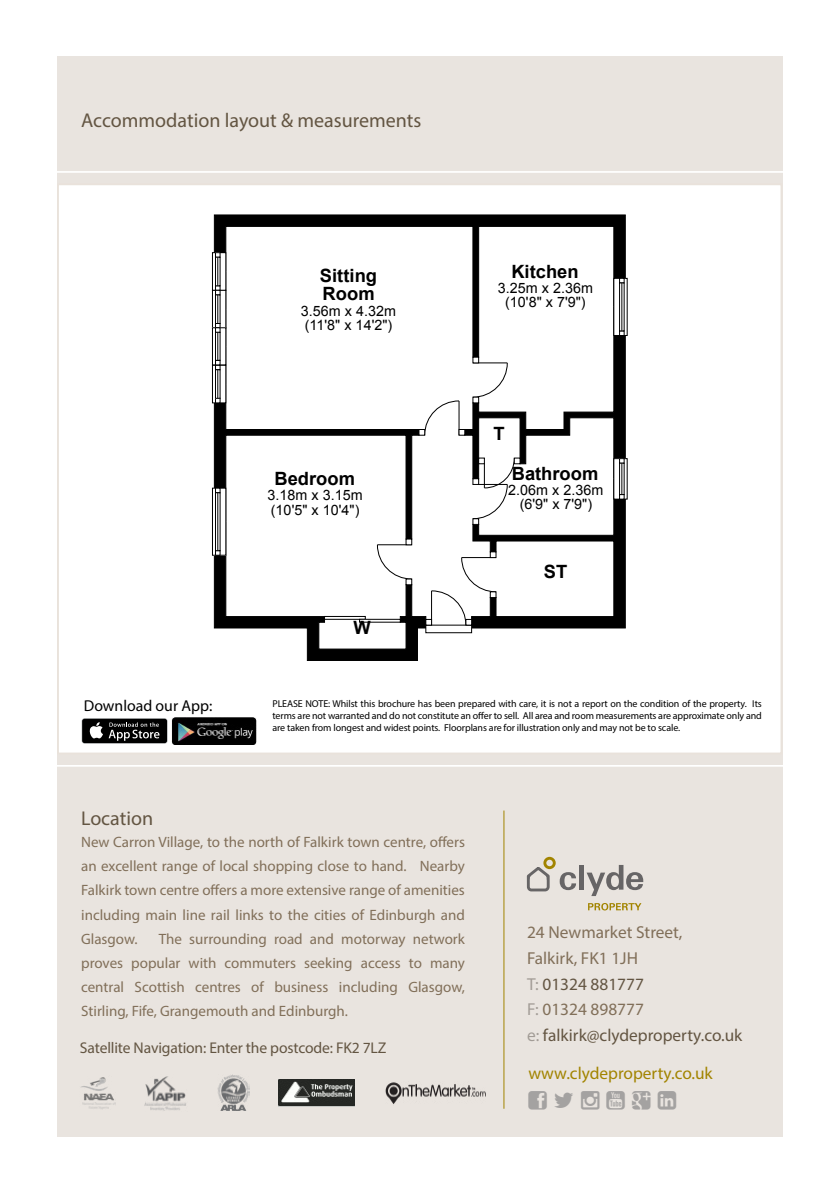
<style>
.page{position:relative;width:840px;height:1191px;background:#fff}
.page>*{position:absolute;margin:0;border:0;box-sizing:border-box;transform-origin:0 0}
.t1{font:20px "Myriad Pro";color:#635542}
.t2{font:700 18.2px/18.4px "Arial";color:#000}
.t3{font:17.4px/26px "Myriad Pro";color:#816f59}
.t4{font:17.4px "Myriad Pro";color:#a28400}
.t5{font:15.8px "Myriad Pro";color:#000}
.t6{font:15.6px "Myriad Pro";letter-spacing:-.01em;color:#635542}
.t7{font:15px/24px "Myriad Pro";color:#816f59;text-align:justify}
.t8{font:14.2px/14.2px "Arial";letter-spacing:.005em;color:#000}
.t9{font:10px/12px "Myriad Pro";letter-spacing:-.01em;color:#000;text-align:justify}
.s1{color:#a29c96}
.s2{color:#635542}
</style>
<div class="page">
<div style="left:57px;top:57px;width:725px;height:1079px;background:#e9e4df"></div>
<div style="left:57px;top:183px;width:724px;height:571px;background:#fff;border:2px solid #e9e2db"></div>
<hr style="left:503px;top:810px;width:1px;height:298px;background:#a28400">
<div style="left:543px;top:857px;width:12px;height:12px;border:3px solid #a28400;border-radius:50%"></div>
<svg style="left:559px;top:872px;width:16px;height:18px"></svg>
<hr style="left:579px;top:865px;width:4px;height:24px;background:#676566">
<svg style="left:586px;top:865px;width:57px;height:31px"></svg>
<svg style="left:588px;top:903px;width:53px;height:7px"></svg>
<svg style="left:526px;top:865px;width:24px;height:27px"></svg>
<hr style="left:0;top:171px;width:802px;height:2px;background:#fff">
<hr style="left:0;top:765px;width:839px;height:1px;background:#fff">
<div style="left:214px;top:215px;width:411px;height:11px;background:#000"></div>
<div style="left:212px;top:252px;width:14px;height:38px;border:1px solid #000"></div>
<div style="left:212px;top:290px;width:14px;height:38px;border:1px solid #000"></div>
<div style="left:212px;top:365px;width:14px;height:38px;border:1px solid #000"></div>
<div style="left:212px;top:328px;width:14px;height:37px;border:1px solid #000"></div>
<div style="left:212px;top:488px;width:14px;height:67px;border:1px solid #000"></div>
<svg style="left:214px;top:226px;width:411px;height:434px"></svg>
<div style="left:324px;top:616px;width:41px;height:3px;border:1px solid #000"></div>
<div style="left:359px;top:619px;width:41px;height:3px;border:1px solid #000"></div>
<div style="left:82px;top:718px;width:85px;height:25px;background:#97999a;border-radius:3px"></div>
<div style="left:82px;top:719px;width:85px;height:24px;background:#000;border-radius:2px"></div>
<svg style="left:89px;top:722px;width:14px;height:16px"></svg>
<svg style="left:109px;top:722px;width:50px;height:18px"></svg>
<img style="left:171px;top:717px;width:85px;height:27px">
<svg style="left:279px;top:1079px;width:76px;height:27px;background:#565855"></svg>
<img style="left:81px;top:1077px;width:34px;height:32px">
<img style="left:145px;top:1076px;width:41px;height:35px">
<img style="left:217px;top:1075px;width:32px;height:35px">
<img style="left:385px;top:1082px;width:101px;height:22px">
<h1 class="t1" style="left:81px;top:108px;width:341px">Accommodation layout &amp; measurements</h1>
<p class="t2" style="left:320px;top:267px;width:59px">Sitting<br>Room</p>
<p class="t8" style="left:301px;top:304px;width:97px">3.56m x 4.32m (11'8" x 14'2")</p>
<p class="t2" style="left:274px;top:470px;width:82px">Bedroom</p>
<p class="t8" style="left:267px;top:488px;width:97px">3.18m x 3.15m (10'5" x 10'4")</p>
<p class="t2" style="left:353px;top:619px;width:19px">W</p>
<p class="t2" style="left:511px;top:262px;width:69px">Kitchen</p>
<p class="t8" style="left:497px;top:281px;width:97px;text-align:center">3.25m x 2.36m (10'8" x 7'9")</p>
<p class="t2" style="left:493px;top:424px;width:13px">T</p>
<p class="t2" style="left:511px;top:465px;width:88px">Bathroom</p>
<p class="t8" style="left:507px;top:483px;width:97px;text-align:center">2.06m x 2.36m (6'9" x 7'9")</p>
<p class="t2" style="left:543px;top:563px;width:25px">ST</p>
<p class="t5" style="left:84px;top:696px;width:130px">Download our App:</p>
<h1 class="t1" style="left:81px;top:805px;width:74px">Location</h1>
<p class="t9" style="left:272px;top:697px;width:490px">PLEASE NOTE: Whilst this brochure has been prepared with care, it is not a report on the condition of the property. Its terms are not warranted and do not constitute an offer to sell. All area and room measurements are approximate only and are taken from longest and widest points. Floorplans are for illustration only and may not be to scale.</p>
<p class="t7" style="left:81px;top:830px;width:385px">New Carron Village, to the north of Falkirk town centre, offers an excellent range of local shopping close to hand. Nearby Falkirk town centre offers a more extensive range of amenities including main line rail links to the cities of Edinburgh and Glasgow.</p>
<p class="t7" style="left:81px;top:926px;width:385px;text-indent:78px">The surrounding road and motorway network proves popular with commuters seeking access to many central Scottish centres of business including Glasgow, Stirling, Fife, Grangemouth and Edinburgh.</p>
<p class="t6" style="left:80px;top:1038px;width:308px">Satellite Navigation: Enter the postcode: FK2 7LZ</p>
<p class="t3" style="left:526px;top:918px;width:217px">24 Newmarket Street,<br>Falkirk, FK1 1JH<br><span class="s1">T:</span> <span class="s2">01324 881777<br></span><span class="s1">F:</span> 01324 898777<br><span class="s1">e:</span> <span class="s2">falkirk@clydeproperty.co.uk</span></p>
<p class="t4" style="left:528px;top:1062px;width:186px">www.clydeproperty.co.uk</p>
</div>
